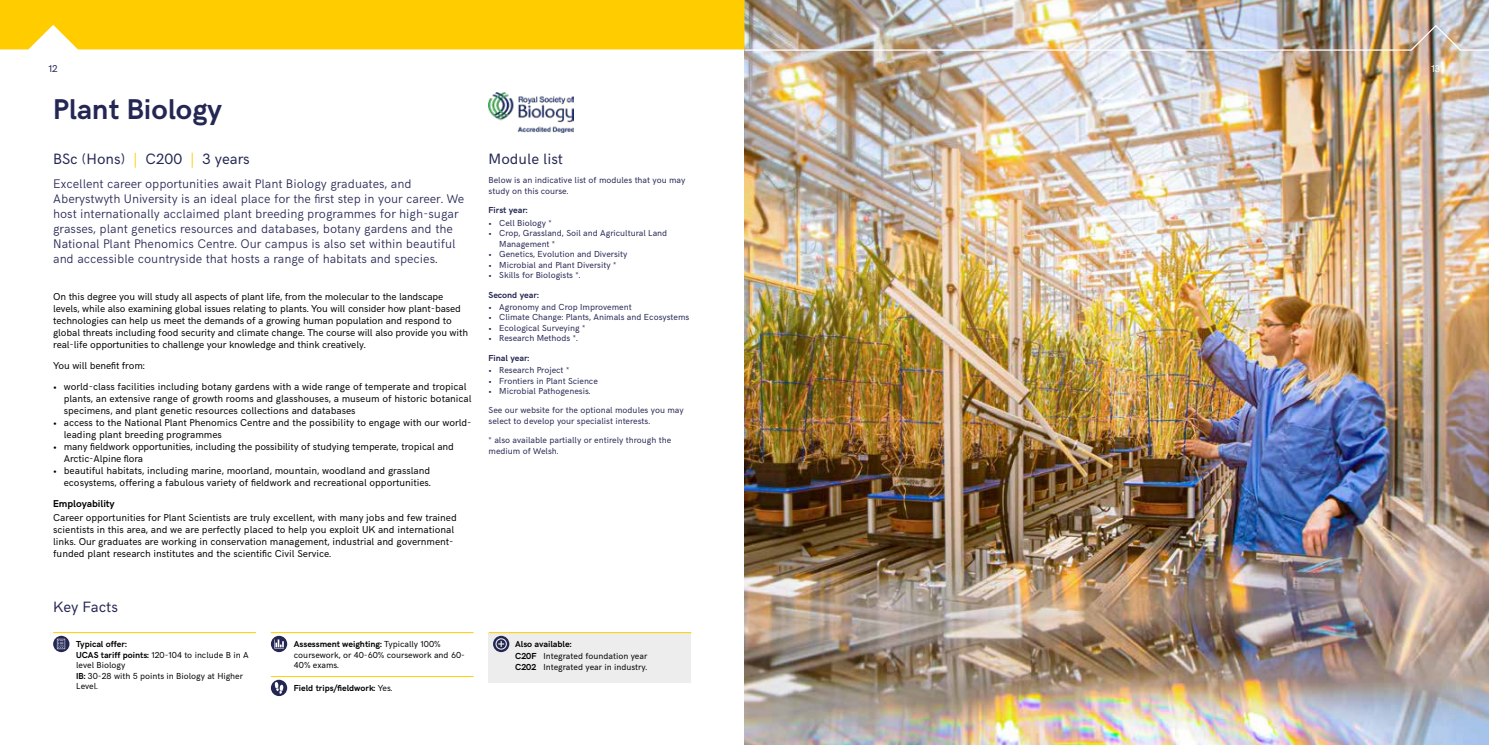
<style>
.page{position:relative;width:1489px;height:745px;background:#fff}
.page>*{position:absolute;margin:0;border:0;box-sizing:border-box;transform-origin:0 0}
.t1{font:700 28.75px "HK Grotesk";color:#242753}
.t2{font:15px "HK Grotesk";color:#242753}
.t3{font:300 12.5px/15px "HK Grotesk";color:#242753}
.t4{font:10px/12px "HK Grotesk";color:#000}
.t5{font:700 10px "HK Grotesk";color:#000}
.t6{font:10px "HK Grotesk";color:#242753}
.t7{font:10px "HK Grotesk";color:#fff}
.t8{font:8.75px/10.5px "HK Grotesk";color:#242753}
.t9{font:8.75px/10.5px "HK Grotesk";color:#000}
.t10{font:700 8.75px "HK Grotesk";color:#242753}
.t11{font:700 8.75px "HK Grotesk";color:#000}
.s1{color:#fc0}
.s2{font-weight:700}
.s3{font-weight:400}
</style>
<div class="page">
<img style="left:744px;top:52px;width:744px;height:692px">
<img style="left:488px;top:92px;width:86px;height:40px">
<hr style="left:53px;top:632px;width:203px;height:1px;background:#fc0">
<svg style="left:53px;top:635px;width:16px;height:16px"></svg>
<hr style="left:271px;top:632px;width:202px;height:1px;background:#fc0">
<hr style="left:271px;top:675px;width:202px;height:1px;background:#fc0">
<svg style="left:271px;top:635px;width:16px;height:16px"></svg>
<svg style="left:271px;top:679px;width:16px;height:16px"></svg>
<div style="left:488px;top:632px;width:203px;height:28px;background:#ededed"></div>
<hr style="left:488px;top:632px;width:203px;height:1px;background:#fc0">
<div style="left:488px;top:655px;width:203px;height:27px;background:#ededed"></div>
<svg style="left:493px;top:635px;width:16px;height:16px"></svg>
<img style="left:0;top:0;width:1488px;height:52px">
<p class="t6" style="left:48px;top:61px;width:11px">12</p>
<p class="t7" style="left:1430px;top:61px;width:11px">13</p>
<h1 class="t1" style="left:53px;top:88px;width:170px">Plant Biology</h1>
<h2 class="t2" style="left:53px;top:147px;width:198px">BSc (Hons) <span class="s1">|</span> C200 <span class="s1">|</span> 3 years</h2>
<p class="t3" style="left:53px;top:175px;width:412px">Excellent career opportunities await Plant Biology graduates, and Aberystwyth University is an ideal place for the first step in your career. We host internationally acclaimed plant breeding programmes for high-sugar grasses, plant genetics resources and databases, botany gardens and the National Plant Phenomics Centre. Our campus is also set within beautiful and accessible countryside that hosts a range of habitats and species.</p>
<p class="t4" style="left:53px;top:289px;width:416px">On this degree you will study all aspects of plant life, from the molecular to the landscape levels, while also examining global issues relating to plants. You will consider how plant-based technologies can help us meet the demands of a growing human population and respond to global threats including food security and climate change. The course will also provide you with real-life opportunities to challenge your knowledge and think creatively.</p>
<p class="t4" style="left:53px;top:358px;width:93px">You will benefit from:</p>
<p class="t4" style="left:64px;top:379px;width:409px;text-indent:-11px">• world-class facilities including botany gardens with a wide range of temperate and tropical plants, an extensive range of growth rooms and glasshouses, a museum of historic botanical specimens, and plant genetic resources collections and databases</p>
<p class="t4" style="left:64px;top:415px;width:409px;text-indent:-11px">• access to the National Plant Phenomics Centre and the possibility to engage with our world&shy;leading plant breeding programmes</p>
<p class="t4" style="left:64px;top:439px;width:391px;text-indent:-11px">• many fieldwork opportunities, including the possibility of studying temperate, tropical and<br>Arctic-Alpine flora</p>
<p class="t4" style="left:53px;top:463px;width:379px;text-align:right">• beautiful habitats, including marine, moorland, mountain, woodland and grassland ecosystems, offering a fabulous variety of fieldwork and recreational opportunities.</p>
<p class="t5" style="left:53px;top:495px;width:63px">Employability</p>
<p class="t4" style="left:53px;top:510px;width:405px">Career opportunities for Plant Scientists are truly excellent, with many jobs and few trained scientists in this area, and we are perfectly placed to help you exploit UK and international links. Our graduates are working in conservation management, industrial and government&shy;funded plant research institutes and the scientific Civil Service.</p>
<h2 class="t2" style="left:53px;top:595px;width:66px">Key Facts</h2>
<p class="t9" style="left:76px;top:637px;width:174px"><span class="s2">Typical offer:<br>UCAS tariff points:</span> 120-104 to include B in A level Biology<br><span class="s2">IB:</span> 30-28 with 5 points in Biology at Higher<br>Level.</p>
<p class="t9" style="left:294px;top:637px;width:172px"><span class="s2">Assessment weighting:</span> Typically 100% coursework, or 40-60% coursework and 60-<br>40% exams.</p>
<p class="t11" style="left:294px;top:681px;width:100px">Field trips/fieldwork: <span class="s3">Yes.</span></p>
<h2 class="t2" style="left:488px;top:147px;width:76px">Module list</h2>
<p class="t8" style="left:488px;top:174px;width:198px">Below is an indicative list of modules that you may study on this course.</p>
<p class="t10" style="left:488px;top:204px;width:41px">First year:</p>
<p class="t8" style="left:488px;top:216px;width:65px">• Cell Biology *</p>
<p class="t8" style="left:499px;top:227px;width:169px;text-indent:-11px">• Crop, Grassland, Soil and Agricultural Land<br>Management *</p>
<p class="t8" style="left:488px;top:248px;width:140px">• Genetics, Evolution and Diversity</p>
<p class="t8" style="left:488px;top:258px;width:129px">• Microbial and Plant Diversity *</p>
<p class="t8" style="left:488px;top:269px;width:93px">• Skills for Biologists *.</p>
<p class="t10" style="left:488px;top:288px;width:52px">Second year:</p>
<p class="t8" style="left:488px;top:301px;width:144px">• Agronomy and Crop Improvement</p>
<p class="t8" style="left:488px;top:311px;width:202px">• Climate Change: Plants, Animals and Ecosystems</p>
<p class="t8" style="left:488px;top:322px;width:98px">• Ecological Surveying *</p>
<p class="t8" style="left:488px;top:332px;width:91px">• Research Methods *.</p>
<p class="t10" style="left:488px;top:351px;width:42px">Final year:</p>
<p class="t8" style="left:488px;top:364px;width:82px">• Research Project *</p>
<p class="t8" style="left:488px;top:374px;width:111px">• Frontiers in Plant Science</p>
<p class="t8" style="left:488px;top:385px;width:103px">• Microbial Pathogenesis.</p>
<p class="t8" style="left:488px;top:404px;width:197px">See our website for the optional modules you may select to develop your specialist interests.</p>
<p class="t8" style="left:488px;top:434px;width:184px">* also available partially or entirely through the medium of Welsh.</p>
<p class="t9" style="left:515px;top:637px;width:133px;line-height:12.2px"><span class="s2">Also available:<br>C20F</span> Integrated foundation year</p>
<p class="t9" style="left:515px;top:660px;width:134px"><span class="s2">C202</span> Integrated year in industry.</p>
</div>
